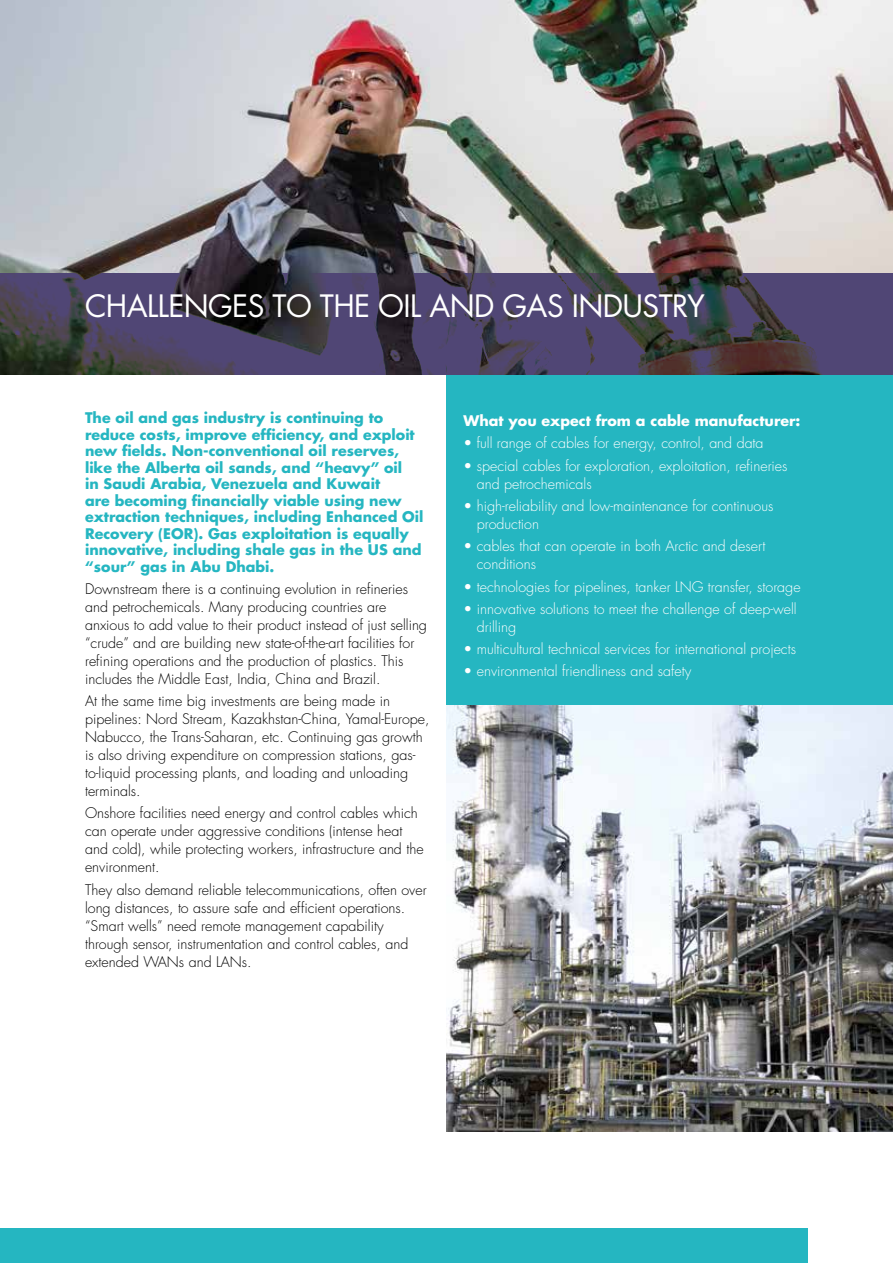
<style>
.page{position:relative;width:893px;height:1263px;background:#fff}
.page>*{position:absolute;margin:0;border:0;box-sizing:border-box;transform-origin:0 0}
.t1{font:30px "Futura Std";letter-spacing:-.02em;color:#fff}
.t2{font:300 14.25px/18px "Futura Std";color:#000}
.t3{font:300 14.25px/18px "Futura Std";color:#fff}
.t4{font:700 14.25px/16.5px "Futura Std";color:#25b6c1}
.t5{font:700 14.25px "Futura Std";color:#fff}
</style>
<div class="page">
<div style="left:446px;top:375px;width:447px;height:331px;background:#25b6c1"></div>
<div style="left:0;top:1229px;width:808px;height:34px;background:#25b6c1"></div>
<img style="left:0;top:0;width:893px;height:274px">
<svg style="left:0;top:274px;width:893px;height:101px;background:#443e58"></svg>
<img style="left:446px;top:706px;width:447px;height:425px">
<h1 class="t1" style="left:85px;top:287px;width:621px">CHALLENGES TO THE OIL AND GAS INDUSTRY</h1>
<p class="t4" style="left:85px;top:409px;width:340px">The oil and gas industry is continuing to reduce costs, improve efficiency, and exploit new fields. Non-conventional oil reserves, like the Alberta oil sands, and “heavy” oil<br>in Saudi Arabia, Venezuela and Kuwait<br>are becoming financially viable using new extraction techniques, including Enhanced Oil Recovery (EOR). Gas exploitation is equally innovative, including shale gas in the US and “sour” gas in Abu Dhabi.</p>
<p class="t2" style="left:85px;top:580px;width:343px">Downstream there is a continuing evolution in refineries and petrochemicals. Many producing countries are anxious to add value to their product instead of just selling “crude” and are building new state-of-the-art facilities for refining operations and the production of plastics. This includes the Middle East, India, China and Brazil.</p>
<p class="t2" style="left:85px;top:692px;width:346px">At the same time big investments are being made in pipelines: Nord Stream, Kazakhstan-China, Yamal-Europe, Nabucco, the Trans-Saharan, etc. Continuing gas growth is also driving expenditure on compression stations, gas&shy;to-liquid processing plants, and loading and unloading terminals.</p>
<p class="t2" style="left:85px;top:804px;width:340px">Onshore facilities need energy and control cables which can operate under aggressive conditions (intense heat and cold), while protecting workers, infrastructure and the environment.</p>
<p class="t2" style="left:85px;top:881px;width:343px">They also demand reliable telecommunications, often over long distances, to assure safe and efficient operations. “Smart wells” need remote management capability through sensor, instrumentation and control cables, and extended WANs and LANs.</p>
<p class="t5" style="left:463px;top:411px;width:338px">What you expect from a cable manufacturer:</p>
<p class="t3" style="left:463px;top:435px;width:302px">• full range of cables for energy, control, and data</p>
<p class="t3" style="left:477px;top:457px;width:312px;text-indent:-13px">• special cables for exploration, exploitation, refineries and petrochemicals</p>
<p class="t3" style="left:477px;top:497px;width:298px;text-indent:-13px">• high-reliability and low-maintenance for continuous production</p>
<p class="t3" style="left:477px;top:537px;width:290px;text-indent:-13px">• cables that can operate in both Arctic and desert conditions</p>
<p class="t3" style="left:463px;top:578px;width:339px">• technologies for pipelines, tanker LNG transfer, storage</p>
<p class="t3" style="left:477px;top:600px;width:321px;text-indent:-13px">• innovative solutions to meet the challenge of deep-well drilling</p>
<p class="t3" style="left:463px;top:640px;width:334px">• multicultural technical services for international projects</p>
<p class="t3" style="left:463px;top:662px;width:229px">• environmental friendliness and safety</p>
</div>
